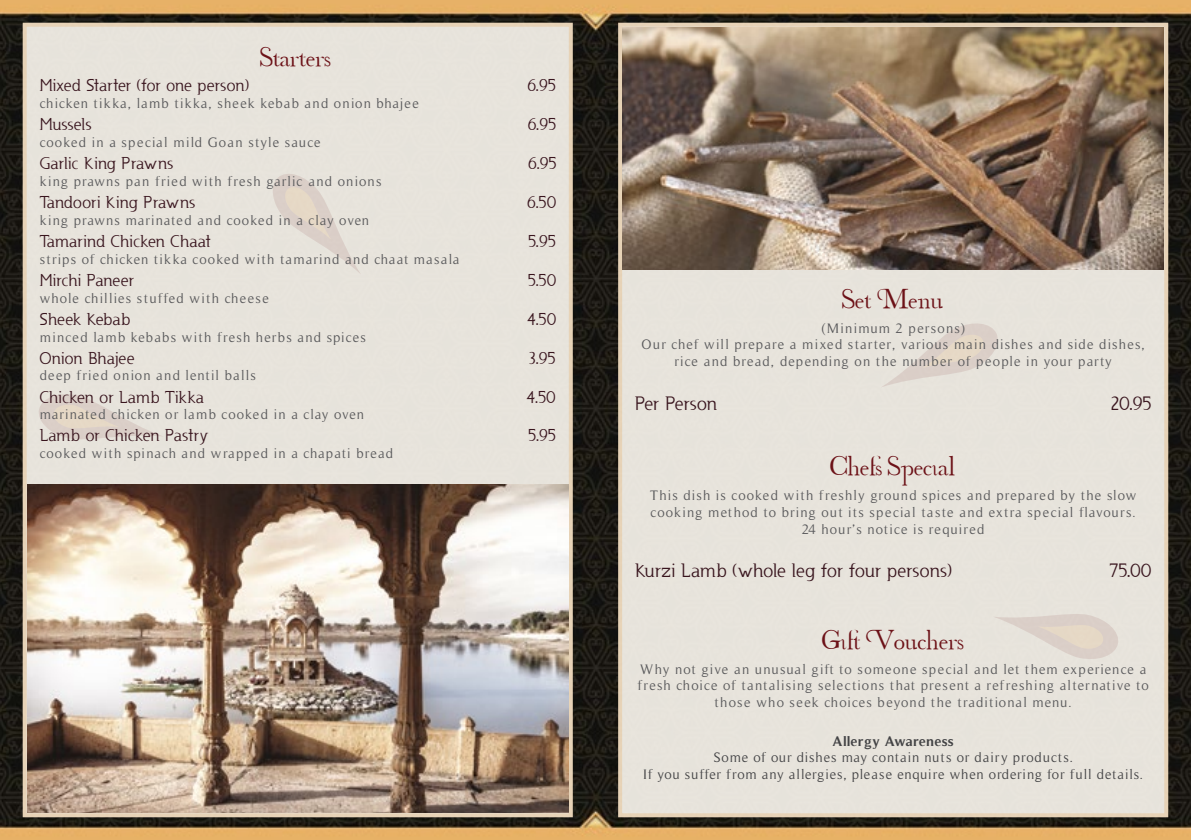
<style>
.page{position:relative;width:1191px;height:840px;background:#fff}
.page>*{position:absolute;margin:0;border:0;box-sizing:border-box;transform-origin:0 0}
.t1{font:24px "Decorativefont FINAL";color:#6c1117}
.t2{font:18px "Usenet";letter-spacing:.01em;color:#39151e}
.t3{font:16px "Usenet";letter-spacing:.02em;color:#39151e}
.t4{font:14px/16.8px "Timeless";letter-spacing:.08em;color:#58585a;text-align:center}
.t5{font:14px/16.8px "Timeless";letter-spacing:.06em;color:#434345;text-align:center}
.t6{font:14px "Timeless";letter-spacing:.06em;color:#58585a}
.t7{font:700 14px "Timeless";letter-spacing:.03em;color:#434345}
</style>
<div class="page">
<img style="left:0;top:0;width:1191px;height:839px">
<div style="left:21px;top:21px;width:554px;height:797px;background:#e7e3dc"></div>
<div style="left:616px;top:21px;width:554px;height:797px;background:#e7e3dc"></div>
<svg style="left:880px;top:320px;width:121px;height:67px;background:#e3dcd3"></svg>
<svg style="left:993px;top:610px;width:127px;height:51px;background:#e2dad1"></svg>
<svg style="left:269px;top:169px;width:92px;height:105px;background:#e4ddd4"></svg>
<svg style="left:36px;top:391px;width:128px;height:51px;background:#e2dad1"></svg>
<img style="left:27px;top:484px;width:542px;height:328px">
<img style="left:622px;top:27px;width:541px;height:242px">
<h1 class="t1" style="left:260px;top:40px;width:72px">Starters</h1>
<p class="t3" style="left:40px;top:75px;width:211px">Mixed Starter (for one person)</p>
<p class="t3" style="left:527px;top:75px;width:29px">6.95</p>
<p class="t4" style="left:40px;top:95px;width:381px">chicken tikka, lamb tikka, sheek kebab and onion bhajee</p>
<p class="t3" style="left:40px;top:114px;width:53px">Mussels</p>
<p class="t3" style="left:528px;top:114px;width:29px">6.95</p>
<p class="t4" style="left:40px;top:134px;width:283px">cooked in a special mild Goan style sauce</p>
<p class="t3" style="left:40px;top:153px;width:135px">Garlic King Prawns</p>
<p class="t3" style="left:528px;top:153px;width:29px">6.95</p>
<p class="t4" style="left:40px;top:173px;width:343px">king prawns pan fried with fresh garlic and onions</p>
<p class="t3" style="left:40px;top:192px;width:157px">Tandoori King Prawns</p>
<p class="t3" style="left:527px;top:192px;width:30px">6.50</p>
<p class="t4" style="left:40px;top:212px;width:331px">king prawns marinated and cooked in a clay oven</p>
<p class="t3" style="left:40px;top:231px;width:172px">Tamarind Chicken Chaat</p>
<p class="t3" style="left:529px;top:231px;width:28px">5.95</p>
<p class="t4" style="left:40px;top:250px;width:421px">strips of chicken tikka cooked with tamarind and chaat masala</p>
<p class="t3" style="left:40px;top:270px;width:96px">Mirchi Paneer</p>
<p class="t3" style="left:528px;top:270px;width:29px">5.50</p>
<p class="t4" style="left:40px;top:289px;width:231px">whole chillies stuffed with cheese</p>
<p class="t3" style="left:40px;top:308px;width:92px">Sheek Kebab</p>
<p class="t3" style="left:527px;top:308px;width:30px">4.50</p>
<p class="t4" style="left:40px;top:328px;width:328px">minced lamb kebabs with fresh herbs and spices</p>
<p class="t3" style="left:40px;top:347px;width:96px">Onion Bhajee</p>
<p class="t3" style="left:529px;top:347px;width:28px">3.95</p>
<p class="t4" style="left:40px;top:367px;width:218px">deep fried onion and lentil balls</p>
<p class="t3" style="left:40px;top:386px;width:166px">Chicken or Lamb Tikka</p>
<p class="t3" style="left:526px;top:386px;width:30px">4.50</p>
<p class="t6" style="left:40px;top:406px;width:326px">marinated chicken or lamb cooked in a clay oven</p>
<p class="t3" style="left:40px;top:425px;width:170px">Lamb or Chicken Pastry</p>
<p class="t3" style="left:529px;top:425px;width:28px">5.95</p>
<p class="t4" style="left:40px;top:445px;width:355px">cooked with spinach and wrapped in a chapati bread</p>
<h1 class="t1" style="left:842px;top:282px;width:103px">Set Menu</h1>
<p class="t4" style="left:641px;top:319px;width:505px">(Minimum 2 persons)<br>Our chef will prepare a mixed starter, various main dishes and side dishes, rice and bread, depending on the number of people in your party</p>
<p class="t2" style="left:635px;top:391px;width:84px">Per Person</p>
<p class="t2" style="left:1111px;top:391px;width:41px">20.95</p>
<h1 class="t1" style="left:830px;top:449px;width:127px">Chefs Special</h1>
<p class="t4" style="left:650px;top:486px;width:488px">This dish is cooked with freshly ground spices and prepared by the slow cooking method to bring out its special taste and extra special flavours.<br>24 hour’s notice is required</p>
<p class="t2" style="left:635px;top:559px;width:318px">Kurzi Lamb (whole leg for four persons)</p>
<p class="t2" style="left:1109px;top:559px;width:43px">75.00</p>
<h1 class="t1" style="left:822px;top:622px;width:143px">Gift Vouchers</h1>
<p class="t4" style="left:637px;top:660px;width:513px">Why not give an unusual gift to someone special and let them experience a fresh choice of tantalising selections that present a refreshing alternative to those who seek choices beyond the traditional menu.</p>
<p class="t7" style="left:832px;top:732px;width:123px">Allergy Awareness</p>
<p class="t5" style="left:643px;top:749px;width:501px">Some of our dishes may contain nuts or dairy products.<br>If you suffer from any allergies, please enquire when ordering for full details.</p>
</div>
